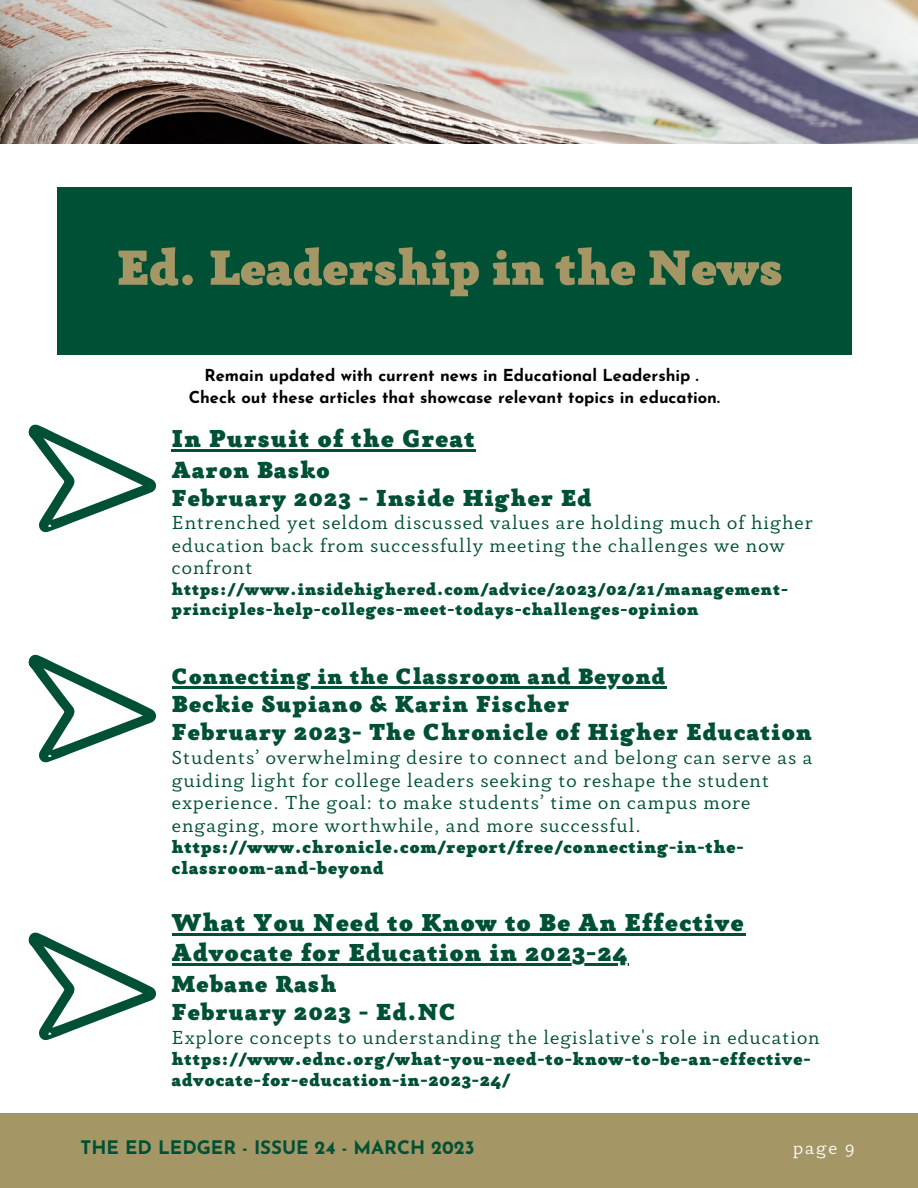
<style>
.page{position:relative;width:918px;height:1188px;background:#fff}
.page>*{position:absolute;margin:0;border:0;box-sizing:border-box;transform-origin:0 0}
.t1{font:900 51px "Anaphora";color:#a49665}
.t2{font:900 25.35px/30.3px "Anaphora";letter-spacing:.05em;color:#005035}
.t3{font:900 24px/28.2px "Anaphora";letter-spacing:.05em;color:#005035}
.t4{font:900 22.95px "Anaphora";letter-spacing:.05em;color:#005035}
.t5{font:19.5px/22.5px "Anaphora";letter-spacing:.05em;color:#005035}
.t6{font:700 18.6px "Josefin Sans";color:#005035}
.t7{font:18.6px "Anaphora";color:#fafafa}
.t8{font:900 18px/21.3px "Anaphora";letter-spacing:.05em;color:#005035}
.t9{font:900 17.4px/20.2px "Anaphora";letter-spacing:.05em;color:#005035}
.t10{font:700 16.5px/22.5px "Josefin Sans";color:#000;text-align:center}
</style>
<div class="page">
<div style="left:0;top:1113px;width:918px;height:75px;background:#a49665"></div>
<img style="left:0;top:0;width:918px;height:143px">
<div style="left:57px;top:187px;width:794px;height:168px;background:#005035"></div>
<svg style="left:28px;top:424px;width:128px;height:109px"></svg>
<hr style="left:172px;top:686px;width:494px;height:3px;background:#005035">
<hr style="left:172px;top:450px;width:304px;height:2px;background:#005035">
<hr style="left:172px;top:933px;width:573px;height:3px;background:#005035">
<hr style="left:172px;top:964px;width:456px;height:2px;background:#005035">
<svg style="left:28px;top:654px;width:128px;height:109px"></svg>
<svg style="left:28px;top:932px;width:128px;height:108px"></svg>
<h1 class="t1" style="left:117px;top:247px;width:668px">Ed. Leadership in the News</h1>
<p class="t10" style="left:189px;top:366px;width:533px">Remain updated with current news in Educational Leadership .<br>Check out these articles that showcase relevant topics in education.</p>
<p class="t2" style="left:172px;top:426px;width:304px">In Pursuit of the Great</p>
<p class="t3" style="left:172px;top:458px;width:421px">Aaron Basko<br>February 2023 - Inside Higher Ed</p>
<p class="t5" style="left:172px;top:513px;width:642px">Entrenched yet seldom discussed values are holding much of higher education back from successfully meeting the challenges we now confront</p>
<p class="t9" style="left:172px;top:580px;width:618px">https://www.insidehighered.com/advice/2023/02/21/management&shy;principles-help-colleges-meet-todays-challenges-opinion</p>
<p class="t4" style="left:172px;top:667px;width:495px">Connecting in the Classroom and Beyond</p>
<p class="t3" style="left:172px;top:692px;width:641px">Beckie Supiano &amp; Karin Fischer<br>February 2023- The Chronicle of Higher Education</p>
<p class="t5" style="left:172px;top:748px;width:642px">Students’ overwhelming desire to connect and belong can serve as a guiding light for college leaders seeking to reshape the student experience. The goal: to make students’ time on campus more engaging, more worthwhile, and more successful.</p>
<p class="t8" style="left:172px;top:838px;width:573px">https://www.chronicle.com/report/free/connecting-in-the&shy;classroom-and-beyond</p>
<p class="t2" style="left:172px;top:909px;width:573px">What You Need to Know to Be An Effective<br>Advocate for Education in 2023-24</p>
<p class="t3" style="left:172px;top:972px;width:286px">Mebane Rash<br>February 2023 - Ed.NC</p>
<p class="t5" style="left:172px;top:1027px;width:649px">Explore concepts to understanding the legislative's role in education</p>
<p class="t8" style="left:172px;top:1050px;width:640px">https://www.ednc.org/what-you-need-to-know-to-be-an-effective&shy;advocate-for-education-in-2023-24/</p>
<p class="t6" style="left:81px;top:1140px;width:395px">THE ED LEDGER - ISSUE 24 - MARCH 2023</p>
<p class="t7" style="left:793px;top:1141px;width:63px">page 9</p>
</div>
